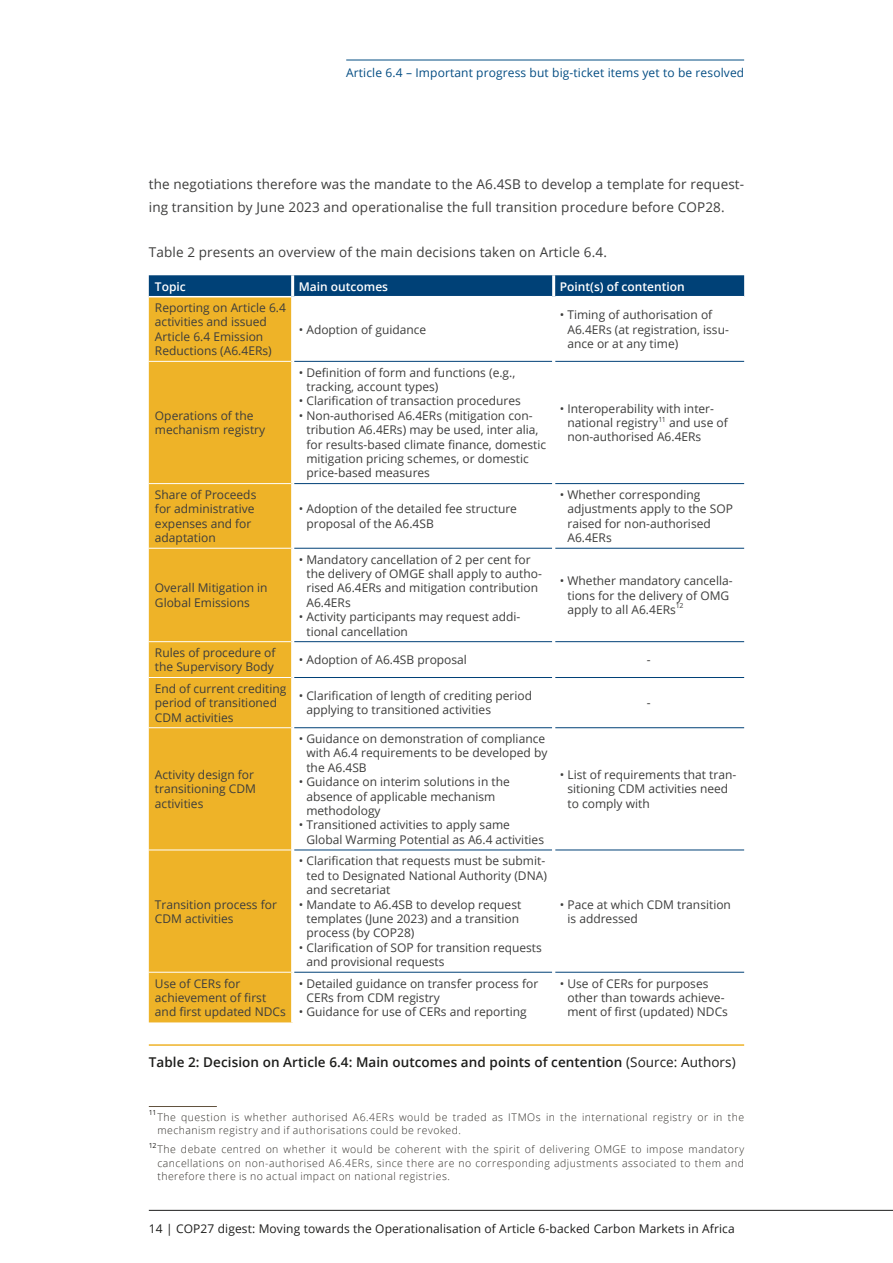
<style>
.page{position:relative;width:893px;height:1263px;background:#fff}
.page>*{position:absolute;margin:0;border:0;box-sizing:border-box;transform-origin:0 0}
.t1{font:13.5px/22.5px "Open Sans";letter-spacing:.01em;color:#3d3d3c}
.t2{font:600 13.5px "Open Sans";letter-spacing:.005em;color:#1d1d1b}
.t3{font:12px/14.4px "Open Sans";color:#3d3d3c}
.t4{font:12px "Open Sans";letter-spacing:.01em;color:#1d1d1b}
.t5{font:12px "Open Sans";letter-spacing:.01em;color:#044d83}
.t6{font:600 12px "Open Sans";color:#fff}
.t7{font:300 10.5px/13.5px "Open Sans";letter-spacing:.045em;color:#312e29}
.t8{font:7.05px "Open Sans";color:#3d3d3c}
.t9{font:7.05px "Open Sans";color:#1d1d1b}
.s1{font-weight:400}
</style>
<div class="page">
<hr style="left:149px;top:1210px;width:744px;height:1px;background:#1d1d1b">
<hr style="left:346px;top:60px;width:398px;height:1px;background:#044d83">
<div style="left:149px;top:275px;width:595px;height:21px;background:#004177"></div>
<div style="left:149px;top:297px;width:142px;height:725px;background:#eeb328"></div>
<hr style="left:149px;top:361px;width:142px;height:1px;background:#fff">
<hr style="left:149px;top:483px;width:142px;height:1px;background:#fff">
<hr style="left:149px;top:548px;width:142px;height:1px;background:#fff">
<hr style="left:149px;top:641px;width:142px;height:1px;background:#fff">
<hr style="left:149px;top:677px;width:142px;height:1px;background:#fff">
<hr style="left:149px;top:727px;width:142px;height:1px;background:#fff">
<hr style="left:149px;top:849px;width:142px;height:1px;background:#fff">
<hr style="left:149px;top:972px;width:142px;height:1px;background:#fff">
<hr style="left:294px;top:361px;width:258px;height:1px;background:#004177">
<hr style="left:555px;top:361px;width:189px;height:1px;background:#004177">
<hr style="left:294px;top:483px;width:258px;height:1px;background:#004177">
<hr style="left:555px;top:483px;width:189px;height:1px;background:#004177">
<hr style="left:294px;top:548px;width:258px;height:1px;background:#004177">
<hr style="left:555px;top:548px;width:189px;height:1px;background:#004177">
<hr style="left:294px;top:641px;width:258px;height:1px;background:#004177">
<hr style="left:555px;top:641px;width:189px;height:1px;background:#004177">
<hr style="left:294px;top:677px;width:258px;height:1px;background:#004177">
<hr style="left:555px;top:677px;width:189px;height:1px;background:#004177">
<hr style="left:294px;top:727px;width:258px;height:1px;background:#004177">
<hr style="left:555px;top:727px;width:189px;height:1px;background:#004177">
<hr style="left:294px;top:850px;width:258px;height:1px;background:#004177">
<hr style="left:555px;top:850px;width:189px;height:1px;background:#004177">
<hr style="left:294px;top:972px;width:258px;height:1px;background:#004177">
<hr style="left:555px;top:972px;width:189px;height:1px;background:#004177">
<hr style="left:291px;top:275px;width:3px;height:22px;background:#fff">
<hr style="left:552px;top:275px;width:3px;height:22px;background:#fff">
<hr style="left:149px;top:1106px;width:68px;height:1px;background:#60513d">
<hr style="left:149px;top:1044px;width:595px;height:2px;background:#eeb328">
<p class="t5" style="left:346px;top:64px;width:399px">Article 6.4 – Important progress but big-ticket items yet to be resolved</p>
<p class="t1" style="left:149px;top:173px;width:597px">the negotiations therefore was the mandate to the A6.4SB to develop a template for request&shy;ing transition by June 2023 and operationalise the full transition procedure before COP28.</p>
<p class="t1" style="left:149px;top:240px;width:460px">Table 2 presents an overview of the main decisions taken on Article 6.4.</p>
<p class="t6" style="left:155px;top:278px;width:32px">Topic</p>
<p class="t6" style="left:299px;top:278px;width:91px">Main outcomes</p>
<p class="t6" style="left:560px;top:278px;width:126px">Point(s) of contention</p>
<p class="t3" style="left:155px;top:300px;width:133px">Reporting on Article 6.4 activities and issued<br>Article 6.4 Emission<br>Reductions (A6.4ERs)</p>
<p class="t3" style="left:567px;top:307px;width:163px;text-indent:-8px">• Timing of authorisation of<br>A6.4ERs (at registration, issu&shy;ance or at any time)</p>
<p class="t3" style="left:299px;top:322px;width:129px">• Adoption of guidance</p>
<p class="t3" style="left:155px;top:408px;width:112px">Operations of the mechanism registry</p>
<p class="t3" style="left:155px;top:487px;width:103px">Share of Proceeds for administrative expenses and for adaptation</p>
<p class="t3" style="left:155px;top:580px;width:114px">Overall Mitigation in<br>Global Emissions</p>
<p class="t3" style="left:306px;top:365px;width:210px;text-indent:-8px">• Definition of form and functions (e.g., tracking, account types)</p>
<p class="t3" style="left:299px;top:394px;width:224px">• Clarification of transaction procedures</p>
<p class="t3" style="left:306px;top:408px;width:241px;text-indent:-8px">• Non-authorised A6.4ERs (mitigation con&shy;tribution A6.4ERs) may be used, inter alia, for results-based climate finance, domestic mitigation pricing schemes, or domestic price-based measures</p>
<p class="t3" style="left:567px;top:401px;width:148px;text-indent:-8px">• Interoperability with inter&shy;national registry</p>
<p class="t8" style="left:658px;top:414px;width:9px">11</p>
<p class="t3" style="left:567px;top:415px;width:162px;text-indent:102px">and use of non-authorised A6.4ERs</p>
<p class="t3" style="left:306px;top:501px;width:212px;text-indent:-8px">• Adoption of the detailed fee structure proposal of the A6.4SB</p>
<p class="t3" style="left:306px;top:552px;width:237px;text-indent:-8px">• Mandatory cancellation of 2 per cent for the delivery of OMGE shall apply to autho&shy;rised A6.4ERs and mitigation contribution A6.4ERs</p>
<p class="t3" style="left:306px;top:609px;width:215px;text-indent:-8px">• Activity participants may request addi&shy;tional cancellation</p>
<p class="t3" style="left:567px;top:487px;width:167px;text-indent:-8px">• Whether corresponding adjustments apply to the SOP raised for non-authorised<br>A6.4ERs</p>
<p class="t3" style="left:567px;top:573px;width:167px;text-indent:-8px">• Whether mandatory cancella&shy;tions for the delivery of OMG apply to all A6.4ERs</p>
<p class="t8" style="left:676px;top:601px;width:9px">12</p>
<p class="t3" style="left:155px;top:645px;width:122px">Rules of procedure of the Supervisory Body</p>
<p class="t3" style="left:299px;top:652px;width:170px">• Adoption of A6.4SB proposal</p>
<p class="t3" style="left:647px;top:652px;width:5px">-</p>
<p class="t3" style="left:155px;top:681px;width:133px">End of current crediting period of transitioned<br>CDM activities</p>
<p class="t3" style="left:306px;top:688px;width:227px;text-indent:-8px">• Clarification of length of crediting period applying to transitioned activities</p>
<p class="t3" style="left:647px;top:695px;width:5px">-</p>
<p class="t3" style="left:155px;top:767px;width:103px">Activity design for transitioning CDM activities</p>
<p class="t3" style="left:155px;top:897px;width:124px">Transition process for<br>CDM activities</p>
<p class="t3" style="left:306px;top:731px;width:242px;text-indent:-8px">• Guidance on demonstration of compliance with A6.4 requirements to be developed by the A6.4SB</p>
<p class="t3" style="left:306px;top:774px;width:205px;text-indent:-8px">• Guidance on interim solutions in the absence of applicable mechanism methodology</p>
<p class="t3" style="left:306px;top:818px;width:239px;text-indent:-8px">• Transitioned activities to apply same<br>Global Warming Potential as A6.4 activities</p>
<p class="t3" style="left:306px;top:853px;width:242px;text-indent:-8px">• Clarification that requests must be submit&shy;ted to Designated National Authority (DNA) and secretariat</p>
<p class="t3" style="left:306px;top:897px;width:216px;text-indent:-8px">• Mandate to A6.4SB to develop request templates (June 2023) and a transition process (by COP28)</p>
<p class="t3" style="left:306px;top:940px;width:237px;text-indent:-8px">• Clarification of SOP for transition requests and provisional requests</p>
<p class="t3" style="left:155px;top:976px;width:132px">Use of CERs for achievement of first and first updated NDCs</p>
<p class="t3" style="left:306px;top:976px;width:233px;text-indent:-8px">• Detailed guidance on transfer process for<br>CERs from CDM registry</p>
<p class="t3" style="left:299px;top:1004px;width:229px">• Guidance for use of CERs and reporting</p>
<p class="t3" style="left:567px;top:767px;width:170px;text-indent:-8px">• List of requirements that tran&shy;sitioning CDM activities need to comply with</p>
<p class="t3" style="left:567px;top:897px;width:165px;text-indent:-8px">• Pace at which CDM transition is addressed</p>
<p class="t3" style="left:567px;top:976px;width:162px;text-indent:-8px">• Use of CERs for purposes other than towards achieve&shy;ment of first (updated) NDCs</p>
<p class="t2" style="left:149px;top:1052px;width:588px">Table 2: Decision on Article 6.4: Main outcomes and points of centention <span class="s1">(Source: Authors)</span></p>
<p class="t9" style="left:149px;top:1108px;width:9px">11</p>
<p class="t7" style="left:157px;top:1110px;width:588px">The question is whether authorised A6.4ERs would be traded as ITMOs in the international registry or in the mechanism registry and if authorisations could be revoked.</p>
<p class="t9" style="left:149px;top:1140px;width:9px">12</p>
<p class="t7" style="left:157px;top:1142px;width:588px;text-align:justify">The debate centred on whether it would be coherent with the spirit of delivering OMGE to impose mandatory cancellations on non-authorised A6.4ERs, since there are no corresponding adjustments associated to them and therefore there is no actual impact on national registries.</p>
<p class="t4" style="left:149px;top:1220px;width:587px">14 | COP27 digest: Moving towards the Operationalisation of Article 6-backed Carbon Markets in Africa</p>
</div>
